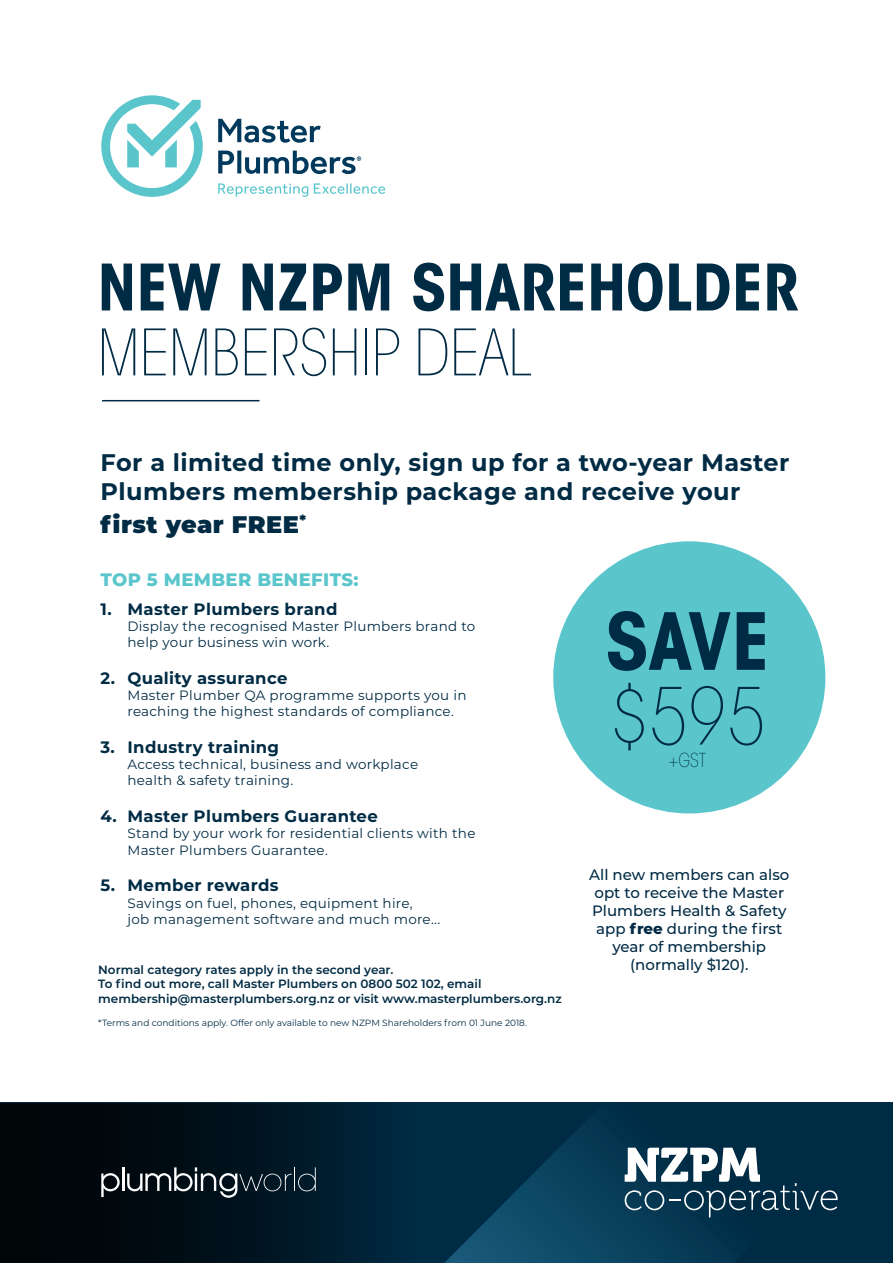
<style>
.page{position:relative;width:893px;height:1263px;background:#fff}
.page>*{position:absolute;margin:0;border:0;box-sizing:border-box;transform-origin:0 0}
.t1{font:700 condensed 77.85px "ITC Avant Garde Std";color:#002b44}
.t2{font:200 condensed 77.85px "ITC Avant Garde Std";color:#002b44}
.t3{font:700 condensed 63.45px "ITC Avant Garde Std";color:#002b44}
.t4{font:200 condensed 63.45px "ITC Avant Garde Std";color:#002b44}
.t5{font:700 24px/28.8px "Montserrat";letter-spacing:.02em;color:#002b44}
.t6{font:900 24px "Montserrat";letter-spacing:.02em;color:#002b44}
.t7{font:200 condensed 19.05px "ITC Avant Garde Std";color:#002b44}
.t8{font:800 18px "Montserrat";letter-spacing:.02em;color:#5ac6cc}
.t9{font:700 16.5px "Montserrat";letter-spacing:.02em;color:#002b44}
.t10{font:500 15px/18px "Montserrat";color:#002b44;text-align:center}
.t11{font:13.5px/16.2px "Montserrat";letter-spacing:.02em;color:#002b44}
.t12{font:600 12px/14.4px "Montserrat";color:#002b44}
.t13{font:9px "Montserrat";color:#002b44}
.s1{font-weight:800}
</style>
<div class="page">
<div style="left:0;top:1102px;width:893px;height:161px;background:#002b44"></div>
<div style="left:0;top:1103px;width:423px;height:160px;background:linear-gradient(to right,#000,#00273d)"></div>
<svg style="left:444px;top:1118px;width:312px;height:145px"></svg>
<svg style="left:101px;top:1173px;width:19px;height:24px"></svg>
<hr style="left:122px;top:1167px;width:2px;height:24px;background:#fff">
<svg style="left:127px;top:1167px;width:189px;height:31px;background:#293841"></svg>
<svg style="left:625px;top:1148px;width:213px;height:69px"></svg>
<div style="left:553px;top:541px;width:272px;height:272px;background:#5ac6cc;border-radius:50%"></div>
<hr style="left:102px;top:400px;width:158px;height:1px;background:#002b44">
<svg style="left:218px;top:183px;width:167px;height:14px"></svg>
<svg style="left:101px;top:95px;width:102px;height:102px"></svg>
<svg style="left:218px;top:119px;width:143px;height:55px"></svg>
<p class="t3" style="left:98px;top:247px;width:702px">NEW NZPM SHAREHOLDER</p>
<p class="t4" style="left:98px;top:316px;width:436px">MEMBERSHIP DEAL</p>
<p class="t5" style="left:101px;top:447px;width:690px">For a limited time only, sign up for a two-year Master<br>Plumbers membership package and receive your</p>
<p class="t6" style="left:101px;top:506px;width:207px">first year FREE<sup>*</sup></p>
<p class="t8" style="left:101px;top:567px;width:259px">TOP 5 MEMBER BENEFITS:</p>
<p class="t9" style="left:101px;top:597px;width:238px">1. Master Plumbers brand</p>
<p class="t11" style="left:128px;top:617px;width:349px">Display the recognised Master Plumbers brand to help your business win work.</p>
<p class="t9" style="left:101px;top:666px;width:188px">2. Quality assurance</p>
<p class="t11" style="left:128px;top:686px;width:340px">Master Plumber QA programme supports you in reaching the highest standards of compliance.</p>
<p class="t9" style="left:101px;top:735px;width:180px">3. Industry training</p>
<p class="t11" style="left:128px;top:756px;width:292px">Access technical, business and workplace health &amp; safety training.</p>
<p class="t9" style="left:101px;top:804px;width:279px">4. Master Plumbers Guarantee</p>
<p class="t11" style="left:128px;top:825px;width:349px">Stand by your work for residential clients with the<br>Master Plumbers Guarantee.</p>
<p class="t9" style="left:101px;top:873px;width:180px">5. Member rewards</p>
<p class="t11" style="left:128px;top:894px;width:314px">Savings on fuel, phones, equipment hire,<br>job management software and much more...</p>
<p class="t1" style="left:605px;top:592px;width:166px">SAVE</p>
<p class="t2" style="left:610px;top:671px;width:157px">$595</p>
<p class="t7" style="left:669px;top:749px;width:39px">+GST</p>
<p class="t10" style="left:589px;top:865px;width:202px">All new members can also opt to receive the Master<br>Plumbers Health &amp; Safety app <span class="s1">free</span> during the first year of membership (normally $120).</p>
<p class="t12" style="left:98px;top:962px;width:297px">Normal category rates apply in the second year.</p>
<p class="t12" style="left:98px;top:976px;width:465px">To find out more, call Master Plumbers on 0800 502 102, email membership@masterplumbers.org.nz or visit www.masterplumbers.org.nz</p>
<p class="t13" style="left:98px;top:1017px;width:430px">*Terms and conditions apply. Offer only available to new NZPM Shareholders from 01 June 2018.</p>
</div>
